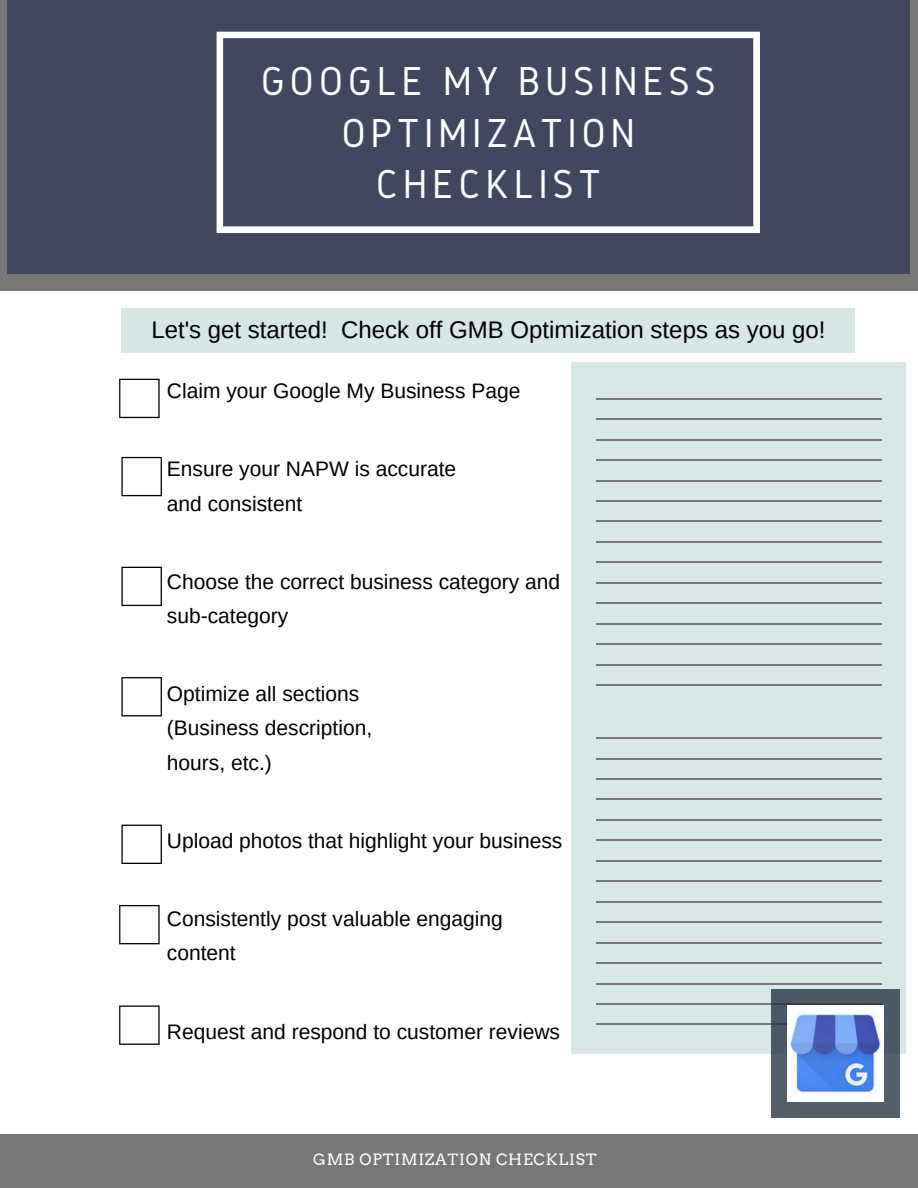
<style>
.page{position:relative;width:918px;height:1188px;background:#fff}
.page>*{position:absolute;margin:0;border:0;box-sizing:border-box;transform-origin:0 0}
.t1{font:42px/51.9px "Gidole";letter-spacing:.11em;color:#fff;text-align:center}
.t2{font:24px "Arimo";color:#000}
.t3{font:21px/34.3px "Arimo";color:#000}
.t4{font:15.6px "Arvo";letter-spacing:.05em;color:#fff}
</style>
<div class="page">
<div style="left:0;top:1134px;width:918px;height:54px;background:#777"></div>
<div style="left:0;top:0;width:918px;height:291px;background:#777"></div>
<div style="left:8px;top:0;width:902px;height:274px;background:#41475f"></div>
<svg style="left:217px;top:32px;width:543px;height:201px"></svg>
<svg style="left:119px;top:379px;width:41px;height:39px"></svg>
<svg style="left:119px;top:905px;width:41px;height:39px"></svg>
<svg style="left:121px;top:825px;width:41px;height:39px"></svg>
<svg style="left:121px;top:677px;width:41px;height:39px"></svg>
<svg style="left:121px;top:567px;width:41px;height:39px"></svg>
<svg style="left:121px;top:457px;width:41px;height:39px"></svg>
<div style="left:121px;top:308px;width:734px;height:45px;background:#d8e6e6"></div>
<div style="left:572px;top:362px;width:334px;height:692px;background:#d9e7e7"></div>
<hr style="left:596px;top:398px;width:285px;height:1px;background:#777">
<hr style="left:596px;top:419px;width:285px;height:1px;background:#777">
<hr style="left:596px;top:439px;width:285px;height:1px;background:#777">
<hr style="left:596px;top:460px;width:285px;height:1px;background:#777">
<hr style="left:596px;top:480px;width:285px;height:1px;background:#777">
<hr style="left:596px;top:500px;width:285px;height:2px;background:#777">
<hr style="left:596px;top:521px;width:285px;height:1px;background:#777">
<hr style="left:596px;top:541px;width:285px;height:2px;background:#777">
<hr style="left:596px;top:562px;width:285px;height:1px;background:#777">
<hr style="left:596px;top:582px;width:285px;height:1px;background:#777">
<hr style="left:596px;top:603px;width:285px;height:1px;background:#777">
<hr style="left:596px;top:623px;width:285px;height:1px;background:#777">
<hr style="left:596px;top:644px;width:285px;height:1px;background:#777">
<hr style="left:596px;top:664px;width:285px;height:1px;background:#777">
<hr style="left:596px;top:684px;width:285px;height:2px;background:#777">
<hr style="left:596px;top:737px;width:285px;height:2px;background:#777">
<hr style="left:596px;top:758px;width:285px;height:1px;background:#777">
<hr style="left:596px;top:778px;width:285px;height:2px;background:#777">
<hr style="left:596px;top:799px;width:285px;height:1px;background:#777">
<hr style="left:596px;top:819px;width:285px;height:2px;background:#777">
<hr style="left:596px;top:840px;width:285px;height:1px;background:#777">
<hr style="left:596px;top:860px;width:285px;height:1px;background:#777">
<hr style="left:596px;top:881px;width:285px;height:1px;background:#777">
<hr style="left:596px;top:901px;width:285px;height:1px;background:#777">
<hr style="left:596px;top:922px;width:285px;height:1px;background:#777">
<hr style="left:596px;top:942px;width:285px;height:1px;background:#777">
<hr style="left:596px;top:962px;width:285px;height:2px;background:#777">
<hr style="left:596px;top:983px;width:285px;height:1px;background:#777">
<hr style="left:596px;top:1003px;width:285px;height:2px;background:#777">
<hr style="left:596px;top:1024px;width:285px;height:1px;background:#777">
<svg style="left:771px;top:989px;width:128px;height:129px;background:#57606c"></svg>
<img style="left:788px;top:1005px;width:95px;height:96px">
<svg style="left:119px;top:1005px;width:41px;height:40px"></svg>
<h1 class="t1" style="left:261px;top:54px;width:457px">GOOGLE MY BUSINESS<br>OPTIMIZATION<br>CHECKLIST</h1>
<p class="t2" style="left:151px;top:317px;width:676px">Let's get started! Check off GMB Optimization steps as you go!</p>
<p class="t3" style="left:167px;top:374px;width:355px">Claim your Google My Business Page</p>
<p class="t3" style="left:167px;top:452px;width:291px">Ensure your NAPW is accurate and consistent</p>
<p class="t3" style="left:167px;top:564px;width:395px">Choose the correct business category and sub-category</p>
<p class="t3" style="left:167px;top:677px;width:207px">Optimize all sections (Business description, hours, etc.)</p>
<p class="t3" style="left:167px;top:824px;width:397px">Upload photos that highlight your business</p>
<p class="t3" style="left:167px;top:902px;width:338px">Consistently post valuable engaging content</p>
<p class="t3" style="left:167px;top:1014px;width:395px">Request and respond to customer reviews</p>
<p class="t4" style="left:313px;top:1150px;width:285px">GMB OPTIMIZATION CHECKLIST</p>
</div>
